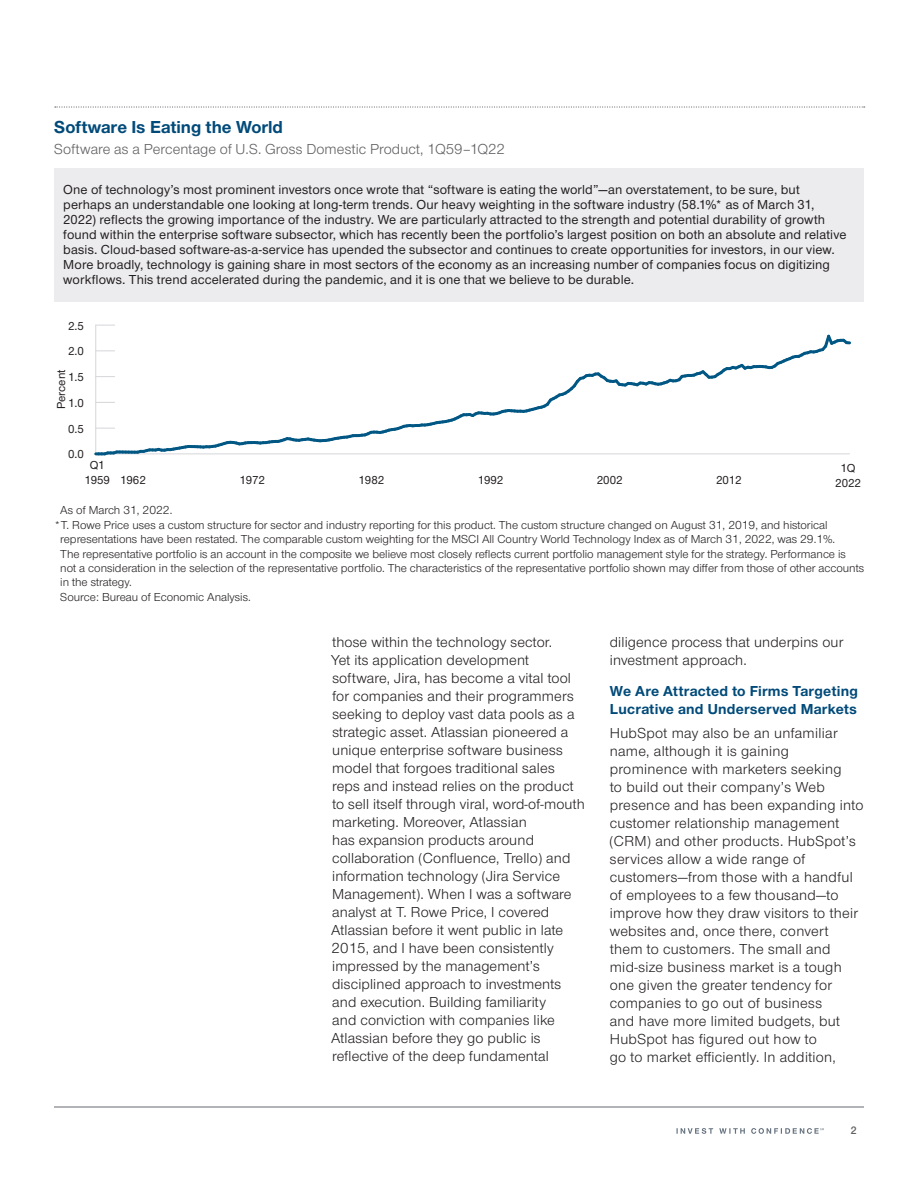
<style>
.page{position:relative;width:918px;height:1188px;background:#fff}
.page>*{position:absolute;margin:0;border:0;box-sizing:border-box;transform-origin:0 0}
.t1{font:700 18px "Nimbus Sans Novus";color:#004a79}
.t2{font:15px/18px "Nimbus Sans Novus";letter-spacing:.01em;color:#231f20}
.t3{font:700 15px/18px "Nimbus Sans Novus";letter-spacing:.02em;color:#004a79}
.t4{font:15px "Nimbus Sans Novus";letter-spacing:.005em;color:#5f5f62}
.t5{font:500 13.5px/15px "Nimbus Sans Novus";letter-spacing:.01em;color:#231f20}
.t6{font:12px "Nimbus Sans Novus";color:#231f20}
.t7{font:500 12px/14.4px "Nimbus Sans Novus";color:#231f20;text-align:center}
.t8{font:600 11.25px "Nimbus Sans Novus";color:#5f5f62}
</style>
<div class="page">
<hr style="left:54px;top:1107px;width:810px;height:1px;background:#67696f">
<svg style="left:55px;top:106px;width:810px;height:2px"></svg>
<div style="left:54px;top:168px;width:810px;height:134px;background:#ececee"></div>
<hr style="left:95px;top:325px;width:1px;height:129px;background:#d6d5d9">
<svg style="left:96px;top:325px;width:19px;height:1px"></svg>
<svg style="left:96px;top:332px;width:755px;height:124px"></svg>
<svg style="left:677px;top:1128px;width:147px;height:6px"></svg>
<p class="t1" style="left:54px;top:115px;width:230px">Software Is Eating the World</p>
<p class="t4" style="left:54px;top:139px;width:452px">Software as a Percentage of U.S. Gross Domestic Product, 1Q59–1Q22</p>
<p class="t5" style="left:63px;top:182px;width:785px">One of technology’s most prominent investors once wrote that “software is eating the world”—an overstatement, to be sure, but perhaps an understandable one looking at long-term trends. Our heavy weighting in the software industry (58.1%* as of March 31, 2022) reflects the growing importance of the industry. We are particularly attracted to the strength and potential durability of growth found within the enterprise software subsector, which has recently been the portfolio’s largest position on both an absolute and relative basis. Cloud‑based software‑as‑a‑service has upended the subsector and continues to create opportunities for investors, in our view.<br>More broadly, technology is gaining share in most sectors of the economy as an increasing number of companies focus on digitizing workflows. This trend accelerated during the pandemic, and it is one that we believe to be durable.</p>
<p class="t7" style="left:68px;top:318px;width:17px">2.5</p>
<p class="t7" style="left:68px;top:344px;width:17px">2.0</p>
<p class="t7" style="left:53px;top:409px;width:41px;rotate:-90deg">Percent</p>
<p class="t7" style="left:68px;top:369px;width:17px">1.5</p>
<p class="t7" style="left:68px;top:395px;width:17px">1.0</p>
<p class="t7" style="left:68px;top:421px;width:17px">0.5</p>
<p class="t7" style="left:68px;top:447px;width:17px">0.0</p>
<p class="t7" style="left:84px;top:458px;width:27px">Q1<br>1959</p>
<p class="t6" style="left:60px;top:503px;width:114px">As of March 31, 2022.</p>
<p class="t6" style="left:54px;top:517px;width:775px">*T. Rowe Price uses a custom structure for sector and industry reporting for this product. The custom structure changed on August 31, 2019, and historical</p>
<p class="t6" style="left:60px;top:531px;width:776px">representations have been restated. The comparable custom weighting for the MSCI All Country World Technology Index as of March 31, 2022, was 29.1%.</p>
<p class="t6" style="left:60px;top:546px;width:787px">The representative portfolio is an account in the composite we believe most closely reflects current portfolio management style for the strategy. Performance is</p>
<p class="t6" style="left:60px;top:560px;width:805px">not a consideration in the selection of the representative portfolio. The characteristics of the representative portfolio shown may differ from those of other accounts</p>
<p class="t6" style="left:60px;top:575px;width:73px">in the strategy.</p>
<p class="t6" style="left:60px;top:589px;width:192px">Source: Bureau of Economic Analysis.</p>
<p class="t7" style="left:841px;top:460px;width:16px">1Q</p>
<p class="t7" style="left:120px;top:472px;width:27px">1962</p>
<p class="t7" style="left:239px;top:472px;width:27px">1972</p>
<p class="t7" style="left:359px;top:472px;width:27px">1982</p>
<p class="t7" style="left:478px;top:472px;width:27px">1992</p>
<p class="t7" style="left:597px;top:472px;width:27px">2002</p>
<p class="t7" style="left:716px;top:472px;width:27px">2012</p>
<p class="t7" style="left:835px;top:475px;width:27px">2022</p>
<p class="t2" style="left:331px;top:632px;width:255px">those within the technology sector.<br>Yet its application development software, Jira, has become a vital tool for companies and their programmers seeking to deploy vast data pools as a strategic asset. Atlassian pioneered a unique enterprise software business model that forgoes traditional sales reps and instead relies on the product to sell itself through viral, word‑of‑mouth marketing. Moreover, Atlassian<br>has expansion products around collaboration (Confluence, Trello) and information technology (Jira Service Management). When I was a software analyst at T. Rowe Price, I covered Atlassian before it went public in late 2015, and I have been consistently impressed by the management’s disciplined approach to investments and execution. Building familiarity<br>and conviction with companies like Atlassian before they go public is reflective of the deep fundamental</p>
<p class="t2" style="left:610px;top:632px;width:235px">diligence process that underpins our investment approach.</p>
<p class="t3" style="left:610px;top:682px;width:250px">We Are Attracted to Firms Targeting<br>Lucrative and Underserved Markets</p>
<p class="t2" style="left:609px;top:724px;width:256px">HubSpot may also be an unfamiliar name, although it is gaining prominence with marketers seeking<br>to build out their company’s Web presence and has been expanding into customer relationship management (CRM) and other products. HubSpot’s services allow a wide range of customers—from those with a handful of employees to a few thousand—to improve how they draw visitors to their websites and, once there, convert them to customers. The small and mid‑size business market is a tough one given the greater tendency for companies to go out of business<br>and have more limited budgets, but HubSpot has figured out how to<br>go to market efficiently. In addition,</p>
<p class="t8" style="left:851px;top:1123px;width:7px">2</p>
</div>
